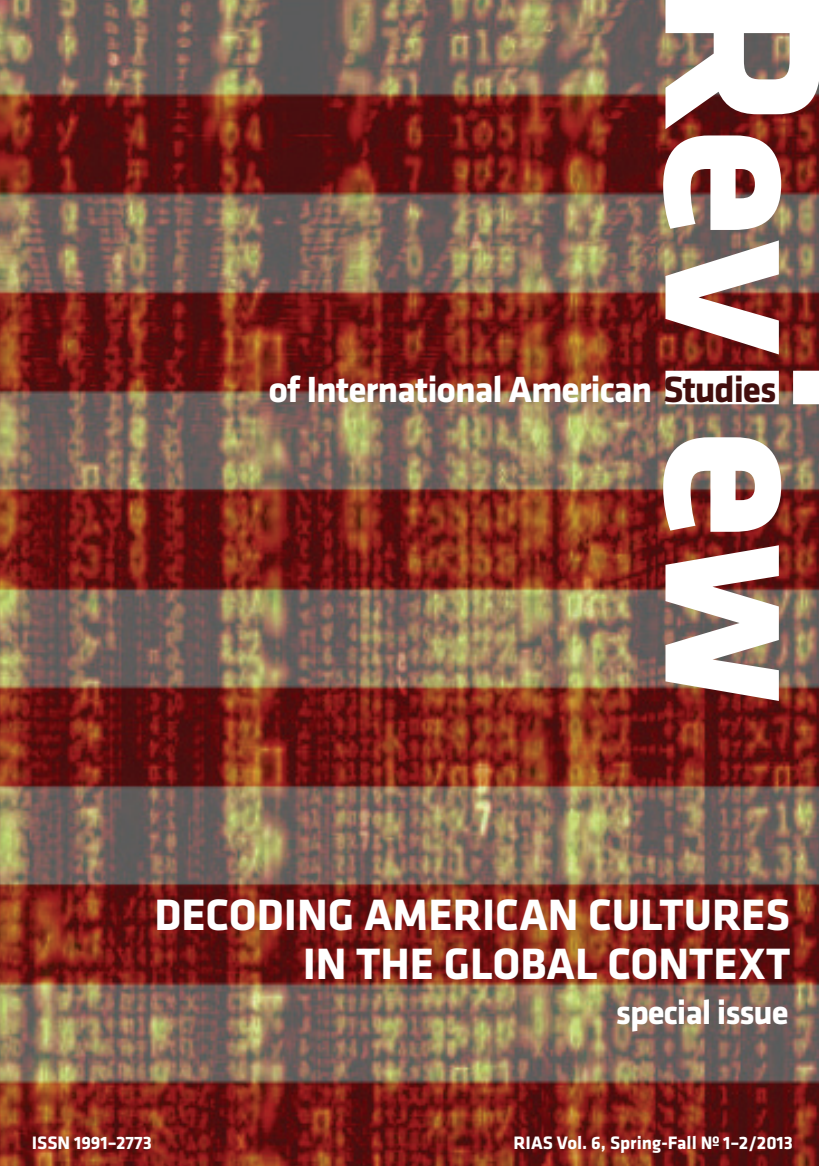
<style>
.page{position:relative;width:819px;height:1166px;background:#fff}
.page>*{position:absolute;margin:0;border:0;box-sizing:border-box;transform-origin:0 0}
.t1{font:700 232.58px "Klavika";color:#fff}
.t2{font:700 45.5px/49px "Klavika";color:#fff;text-align:center}
.t3{font:700 37.62px "Klavika";letter-spacing:-.03em;color:#fff}
.t4{font:700 35px "Klavika";letter-spacing:-.03em;color:#fff}
.t5{font:700 18.72px "Klavika";color:#fff}
.s1{color:#430f0e}
</style>
<div class="page">
<img style="left:0;top:0;width:819px;height:1166px">
<p class="t1" style="left:869px;top:-17px;width:723px;rotate:90deg">Review</p>
<p class="t3" style="left:268px;top:369px;width:509px">of International American <span class="s1">Studies</span></p>
<p class="t2" style="left:154px;top:891px;width:637px">DECODING AMERICAN CULTURES in theglobal conte</p>
<p class="t2" style="left:738px;top:940px;width:46px">xt</p>
<p class="t4" style="left:616px;top:993px;width:174px">special issue</p>
<p class="t5" style="left:32px;top:1133px;width:122px">ISSN 1991–2773</p>
<p class="t5" style="left:513px;top:1132px;width:281px">RIAS Vol. 6, Spring-Fall № 1–2/2013</p>
</div>
